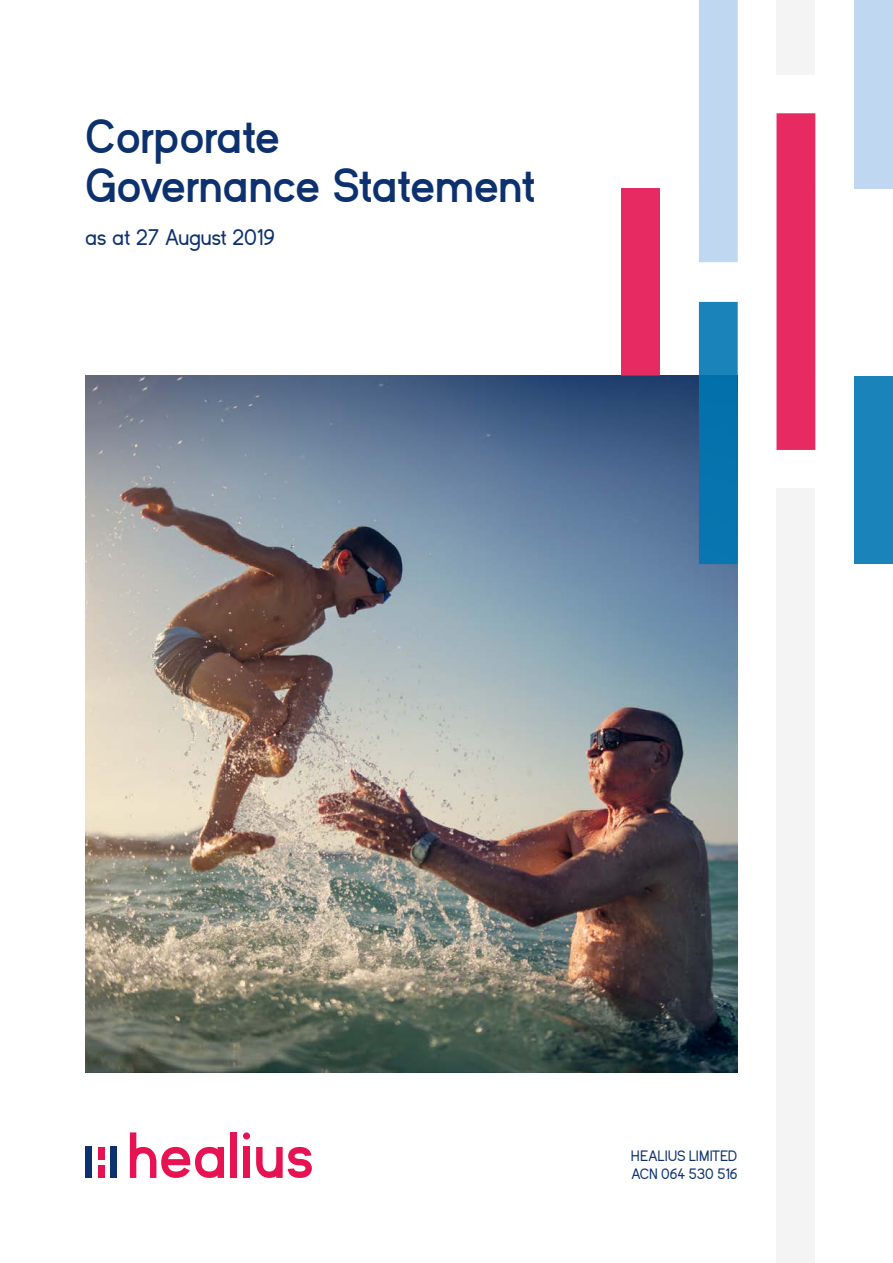
<style>
.page{position:relative;width:893px;height:1263px;background:#fff}
.page>*{position:absolute;margin:0;border:0;box-sizing:border-box;transform-origin:0 0}
.t1{font:700 48px/49.5px "Kayak Sans";color:#0c316e}
.t2{font:22.5px "Kayak Sans";color:#0c316e}
.t3{font:15px/18px "Kayak Sans";color:#0c316e}
</style>
<div class="page">
<img style="left:85px;top:375px;width:652px;height:698px">
<div style="left:854px;top:376px;width:39px;height:188px;background:#1a83ba"></div>
<div style="left:776px;top:489px;width:39px;height:774px;background:#f2f3f2"></div>
<div style="left:854px;top:0;width:39px;height:189px;background:#bfd7f1"></div>
<div style="left:776px;top:0;width:39px;height:74px;background:#f2f3f2"></div>
<svg style="left:776px;top:113px;width:39px;height:337px;background:#e83369"></svg>
<div style="left:621px;top:188px;width:39px;height:187px;background:#e82a63"></div>
<div style="left:699px;top:0;width:39px;height:262px;background:#bfd7f1"></div>
<svg style="left:699px;top:302px;width:39px;height:262px;background:#0c77b1"></svg>
<div style="left:85px;top:1147px;width:6px;height:31px;background:#0c316e"></div>
<div style="left:111px;top:1147px;width:6px;height:31px;background:#0c316e"></div>
<div style="left:98px;top:1147px;width:6px;height:12px;background:#e61252"></div>
<div style="left:98px;top:1165px;width:6px;height:13px;background:#e61252"></div>
<div style="left:230px;top:1132px;width:7px;height:46px;background:#e61252"></div>
<svg style="left:256px;top:1147px;width:56px;height:31px"></svg>
<div style="left:243px;top:1147px;width:7px;height:31px;background:#e61252"></div>
<svg style="left:243px;top:1132px;width:7px;height:7px"></svg>
<svg style="left:130px;top:1132px;width:94px;height:46px"></svg>
<p class="t1" style="left:85px;top:113px;width:452px">Corporate<br>Governance Statement</p>
<p class="t2" style="left:85px;top:225px;width:191px">as at 27 August 2019</p>
<p class="t3" style="left:631px;top:1147px;width:108px">HEALIUS LIMITED<br>ACN 064 530 516</p>
</div>
